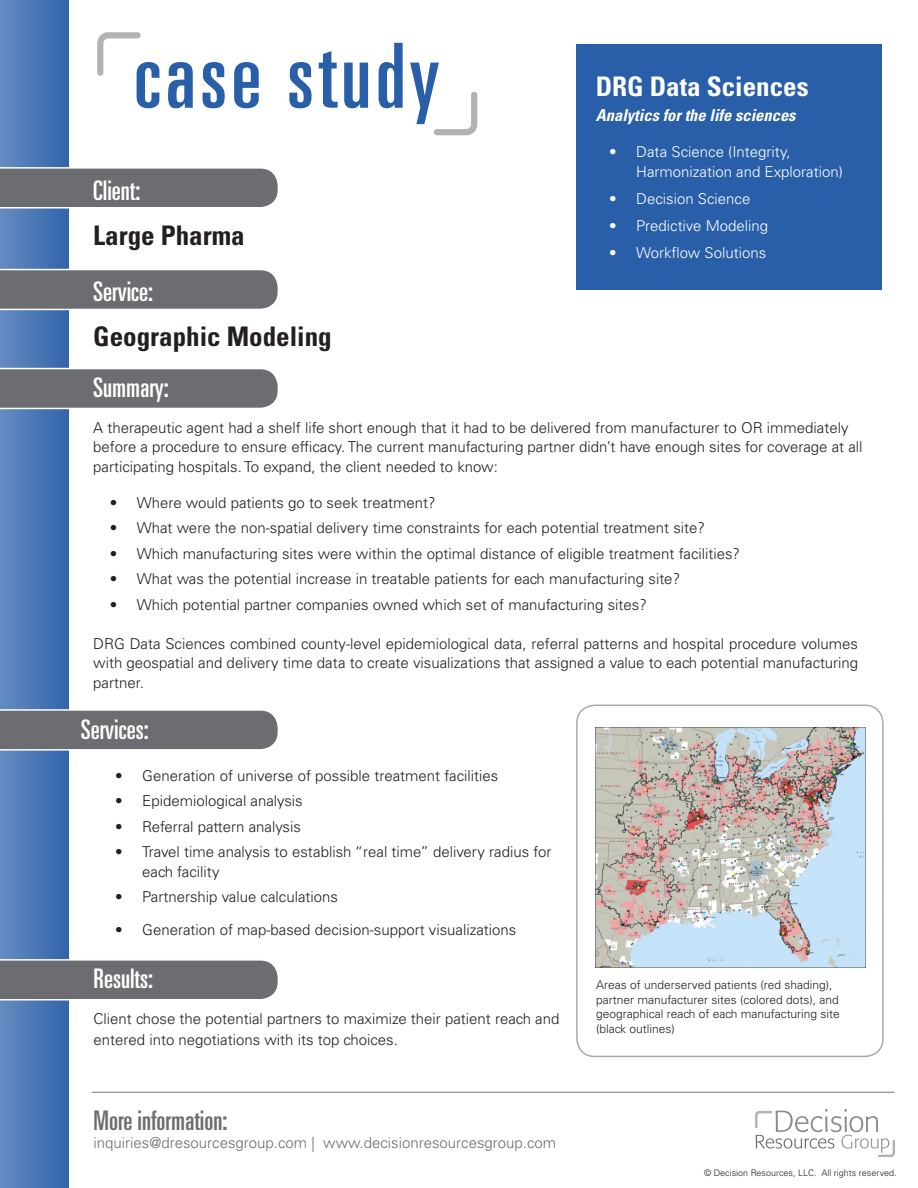
<style>
.page{position:relative;width:918px;height:1188px;background:#fff}
.page>*{position:absolute;margin:0;border:0;box-sizing:border-box;transform-origin:0 0}
.t1{font:ultra-condensed 90px "Univers LT Std";letter-spacing:.05em;color:#295ea8}
.t2{font:ultra-condensed 27px "Univers LT Std";color:#fff}
.t3{font:700 condensed 27px "Univers LT Std";color:#231f20}
.t4{font:ultra-condensed 27px "Univers LT Std";color:#6c6d70}
.t5{font:700 condensed 27px "Univers LT Std";color:#fff}
.t6{font:italic 700 condensed 16.5px "Univers LT Std";color:#fff}
.t7{font:300 15px/19.5px "Univers LT Std";color:#231f20}
.t8{font:300 15px/19.5px "Univers LT Std";color:#fff}
.t9{font:300 15px "Univers LT Std";color:#6c6d70}
.t10{font:300 12px/14.4px "Univers LT Std";color:#231f20}
.t11{font:300 9px "Univers LT Std";color:#231f20}
</style>
<div class="page">
<div style="left:0;top:0;width:69px;height:1188px;background:linear-gradient(to right,#658bc0,#3265ac)"></div>
<svg style="left:755px;top:1109px;width:140px;height:48px"></svg>
<svg style="left:0;top:167px;width:278px;height:42px;background:#797a7d"></svg>
<svg style="left:0;top:269px;width:278px;height:41px;background:#76777a"></svg>
<svg style="left:0;top:368px;width:278px;height:41px;background:#76777a"></svg>
<svg style="left:0;top:709px;width:278px;height:42px;background:#797a7d"></svg>
<svg style="left:0;top:959px;width:278px;height:41px;background:#76777a"></svg>
<div style="left:576px;top:44px;width:305px;height:246px;background:#295ea8"></div>
<hr style="left:92px;top:1092px;width:803px;height:1px;background:#8a8a8e">
<svg style="left:97px;top:32px;width:44px;height:44px"></svg>
<svg style="left:434px;top:92px;width:43px;height:43px"></svg>
<img style="left:596px;top:728px;width:269px;height:240px">
<div style="left:576px;top:705px;width:308px;height:352px;border:2px solid #a8a9ad;border-radius:18px"></div>
<p class="t1" style="left:135px;top:25px;width:306px">case study</p>
<p class="t2" style="left:93px;top:175px;width:49px">Client:</p>
<p class="t3" style="left:93px;top:219px;width:153px">Large Pharma</p>
<p class="t2" style="left:93px;top:276px;width:62px">Service:</p>
<p class="t3" style="left:93px;top:320px;width:240px">Geographic Modeling</p>
<p class="t5" style="left:596px;top:70px;width:215px">DRG Data Sciences</p>
<p class="t6" style="left:596px;top:105px;width:201px">Analytics for the life sciences</p>
<p class="t8" style="left:636px;top:142px;width:208px;text-indent:-27px">• Data Science (Integrity,<br>Harmonization and Exploration)</p>
<p class="t8" style="left:609px;top:189px;width:143px">• Decision Science</p>
<p class="t8" style="left:609px;top:216px;width:160px">• Predictive Modeling</p>
<p class="t8" style="left:609px;top:243px;width:158px">• Workflow Solutions</p>
<p class="t2" style="left:93px;top:372px;width:77px">Summary:</p>
<p class="t7" style="left:93px;top:418px;width:771px">A therapeutic agent had a shelf life short enough that it had to be delivered from manufacturer to OR immediately before a procedure to ensure efficacy. The current manufacturing partner didn’t have enough sites for coverage at all participating hospitals. To expand, the client needed to know:</p>
<p class="t7" style="left:110px;top:493px;width:327px">• Where would patients go to seek treatment?</p>
<p class="t7" style="left:110px;top:518px;width:597px">• What were the non-spatial delivery time constraints for each potential treatment site?</p>
<p class="t7" style="left:110px;top:544px;width:632px">• Which manufacturing sites were within the optimal distance of eligible treatment facilities?</p>
<p class="t7" style="left:110px;top:569px;width:572px">• What was the potential increase in treatable patients for each manufacturing site?</p>
<p class="t7" style="left:110px;top:595px;width:539px">• Which potential partner companies owned which set of manufacturing sites?</p>
<p class="t7" style="left:93px;top:634px;width:766px;text-align:justify">DRG Data Sciences combined county-level epidemiological data, referral patterns and hospital procedure volumes with geospatial and delivery time data to create visualizations that assigned a value to each potential manufacturing partner.</p>
<p class="t2" style="left:81px;top:714px;width:70px">Services:</p>
<p class="t7" style="left:115px;top:766px;width:385px">• Generation of universe of possible treatment facilities</p>
<p class="t7" style="left:115px;top:791px;width:189px">• Epidemiological analysis</p>
<p class="t7" style="left:115px;top:817px;width:187px">• Referral pattern analysis</p>
<p class="t7" style="left:142px;top:842px;width:411px;text-indent:-27px">• Travel time analysis to establish “real time” delivery radius for each facility</p>
<p class="t7" style="left:115px;top:887px;width:224px">• Partnership value calculations</p>
<p class="t7" style="left:115px;top:920px;width:403px">• Generation of map-based decision-support visualizations</p>
<p class="t2" style="left:94px;top:963px;width:61px">Results:</p>
<p class="t7" style="left:94px;top:1008px;width:467px;line-height:21.6px">Client chose the potential partners to maximize their patient reach and entered into negotiations with its top choices.</p>
<p class="t4" style="left:94px;top:1105px;width:135px">More information:</p>
<p class="t9" style="left:94px;top:1134px;width:464px">inquiries@dresourcesgroup.com | www.decisionresourcesgroup.com</p>
<p class="t10" style="left:596px;top:978px;width:245px">Areas of underserved patients (red shading), partner manufacturer sites (colored dots), and geographical reach of each manufacturing site (black outlines)</p>
<p class="t11" style="left:704px;top:1167px;width:194px">© Decision Resources, LLC. All rights reserved.</p>
</div>
